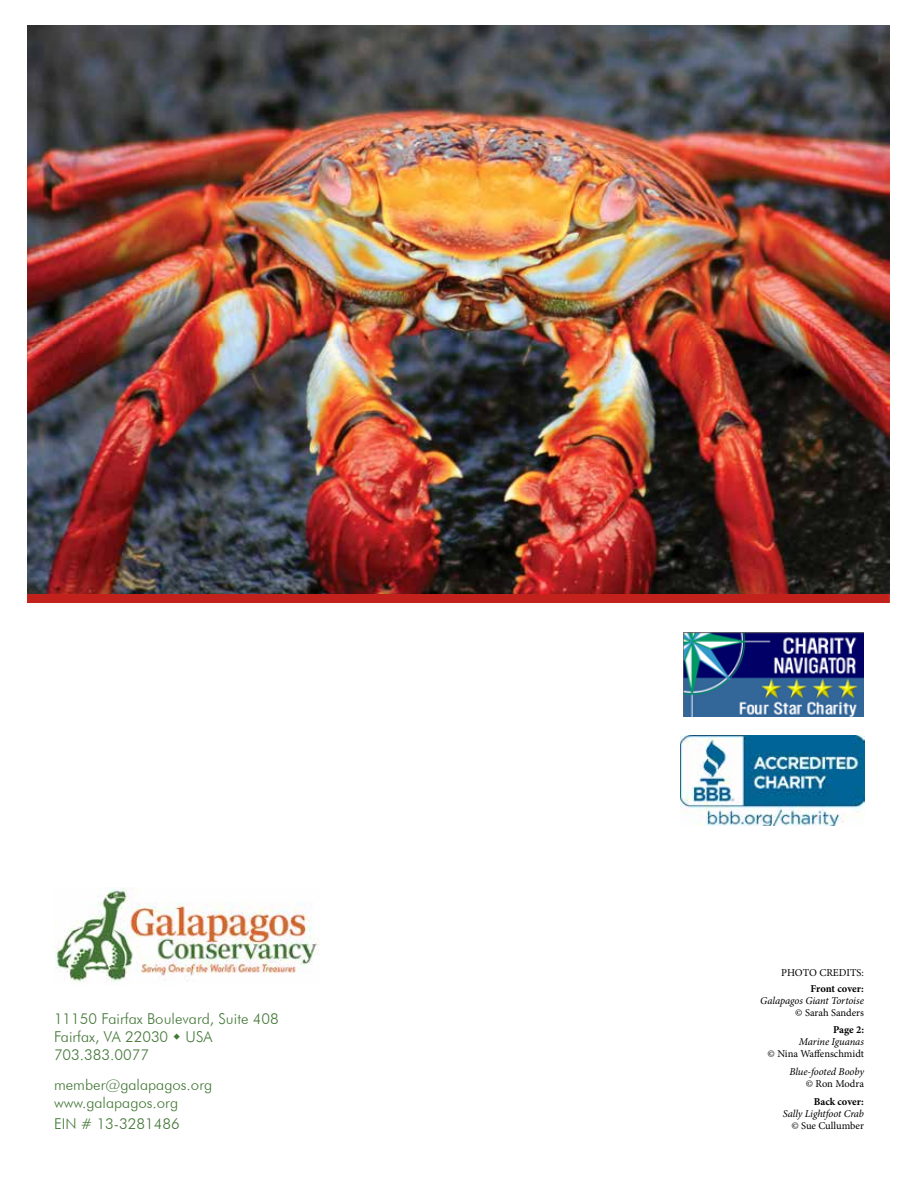
<style>
.page{position:relative;width:918px;height:1188px;background:#fff}
.page>*{position:absolute;margin:0;border:0;box-sizing:border-box;transform-origin:0 0}
.t1{font:300 15px/18px "Futura BT";color:#447838}
.t2{font:italic 10.5px "Minion Pro";letter-spacing:-.01em;color:#000}
.t3{font:10.5px "Minion Pro";color:#000}
.t4{font:700 10.5px "Minion Pro";letter-spacing:-.005em;color:#000}
</style>
<div class="page">
<img style="left:27px;top:26px;width:863px;height:568px">
<div style="left:27px;top:594px;width:863px;height:9px;background:#c3211c"></div>
<img style="left:680px;top:736px;width:185px;height:89px">
<img style="left:684px;top:633px;width:179px;height:83px">
<img style="left:54px;top:887px;width:266px;height:95px">
<p class="t1" style="left:54px;top:1010px;width:226px">11150 Fairfax Boulevard, Suite 408<br>Fairfax, VA 22030 USA<br>703.383.0077</p>
<p class="t1" style="left:54px;top:1076px;width:160px">member@galapagos.org www.galapagos.org</p>
<p class="t1" style="left:54px;top:1115px;width:127px">EIN # 13-3281486</p>
<p class="t3" style="left:781px;top:965px;width:84px">PHOTO CREDITS:</p>
<p class="t4" style="left:811px;top:981px;width:55px">Front cover:</p>
<p class="t2" style="left:760px;top:994px;width:105px">Galapagos Giant Tortoise</p>
<p class="t3" style="left:795px;top:1006px;width:70px">© Sarah Sanders</p>
<p class="t4" style="left:833px;top:1022px;width:32px">Page 2:</p>
<p class="t2" style="left:799px;top:1034px;width:67px">Marine Iguanas</p>
<p class="t3" style="left:768px;top:1046px;width:98px">© Nina Waffenschmidt</p>
<p class="t2" style="left:789px;top:1064px;width:76px">Blue-footed Booby</p>
<p class="t3" style="left:806px;top:1076px;width:60px">© Ron Modra</p>
<p class="t4" style="left:814px;top:1094px;width:52px">Back cover:</p>
<p class="t2" style="left:783px;top:1106px;width:83px">Sally Lightfoot Crab</p>
<p class="t3" style="left:791px;top:1118px;width:74px">© Sue Cullumber</p>
</div>
